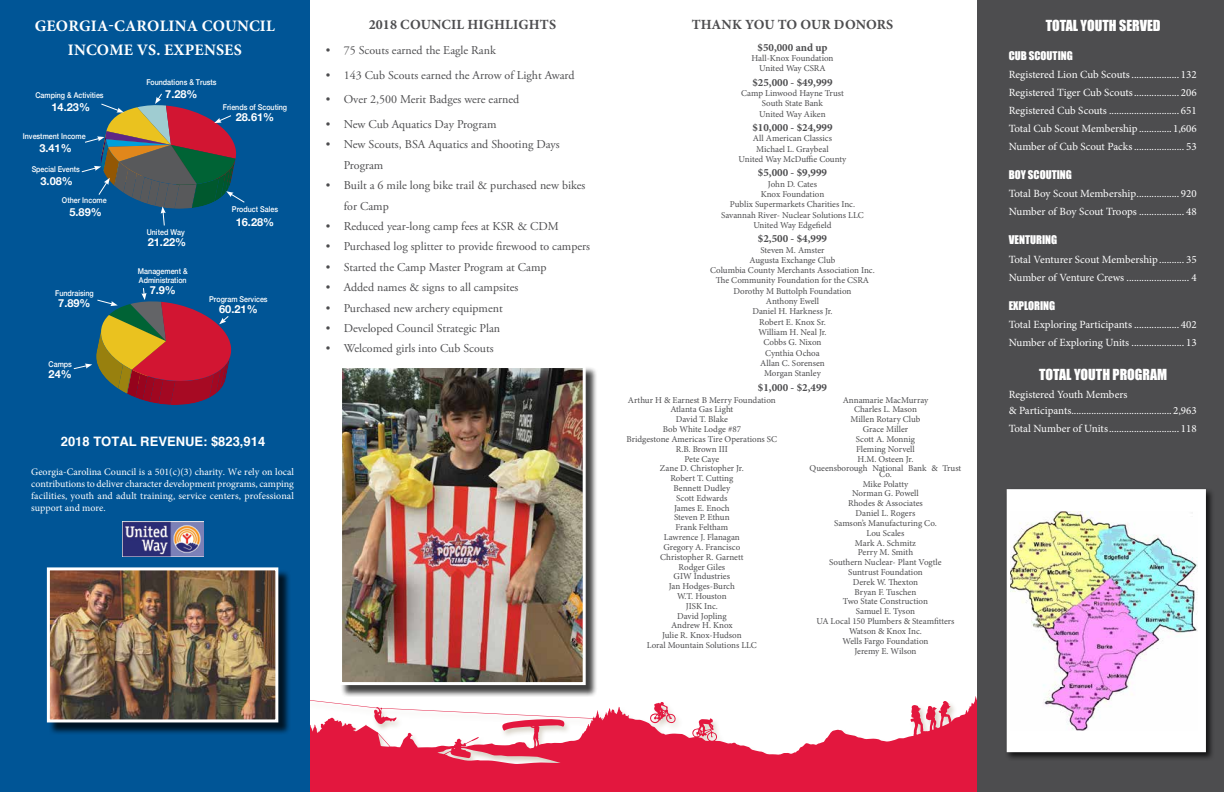
<style>
.page{position:relative;width:1224px;height:792px;background:#fff}
.page>*{position:absolute;margin:0;border:0;box-sizing:border-box;transform-origin:0 0}
.t1{font:700 16px/24.5px "Minion Pro";letter-spacing:.01em;color:#fff;text-align:center}
.t2{font:16px "Impact";color:#fff}
.t3{font:700 14px "Minion Pro";letter-spacing:.01em;color:#4d4d4f}
.t4{font:14px "Impact";color:#fff}
.t5{font:13px/22.6px "Minion Pro";color:#fff;text-align:center}
.t6{font:700 13px "Helvetica";color:#fff}
.t7{font:12px/20.4px "Adobe Garamond Pro";color:#4d4d4f}
.t8{font:11px/18.1px "Minion Pro";color:#fff}
.t9{font:700 11px "Minion Pro";color:#4d4d4f}
.t10{font:700 11px "Helvetica Neue";color:#fff}
.t11{font:11px "Impact";color:#fff}
.t12{font:10px/12px "Minion Pro";letter-spacing:.005em;color:#fff;text-align:justify}
.t13{font:9px/9.8px "Minion Pro";letter-spacing:-.005em;color:#4d4d4f;text-align:center}
.t14{font:500 8px/9px "Helvetica Neue";color:#fff;scale:.89 1}
</style>
<div class="page">
<svg style="left:310px;top:692px;width:668px;height:100px;fill:#e3173e"></svg>
<div style="left:341px;top:367px;width:257px;height:330px;background:#000;opacity:.75"></div>
<img style="left:343px;top:369px;width:239px;height:312px">
<div style="left:339px;top:365px;width:247px;height:320px;border:3px solid #fff"></div>
<div style="left:0;top:0;width:310px;height:792px;background:#005596"></div>
<div style="left:978px;top:0;width:246px;height:792px;background:#4d4d4f"></div>
<div style="left:1005px;top:487px;width:210px;height:274px;background:#000;opacity:.75"></div>
<div style="left:1008px;top:491px;width:196px;height:260px;background:#fff"></div>
<img style="left:1011px;top:511px;width:187px;height:219px">
<div style="left:1007px;top:489px;width:199px;height:263px;border:3px solid #fff"></div>
<svg style="left:81px;top:93px;width:164px;height:133px"></svg>
<svg style="left:73px;top:288px;width:158px;height:117px"></svg>
<img style="left:122px;top:521px;width:81px;height:35px">
<div style="left:48px;top:569px;width:243px;height:166px;background:#000;opacity:.75"></div>
<img style="left:51px;top:571px;width:223px;height:147px">
<div style="left:47px;top:567px;width:231px;height:155px;border:3px solid #fff"></div>
<h1 class="t1" style="left:35px;top:13px;width:242px">GEORGIA-CAROLINA COUNCIL<br>INCOME VS. EXPENSES</h1>
<p class="t14" style="left:35px;top:90px;width:78px">Camping &amp; Activities</p>
<p class="t10" style="left:52px;top:99px;width:40px">14.23%</p>
<p class="t14" style="left:23px;top:131px;width:72px">Investment Income</p>
<p class="t10" style="left:39px;top:139px;width:34px">3.41%</p>
<p class="t14" style="left:32px;top:164px;width:56px">Special Events</p>
<p class="t10" style="left:41px;top:173px;width:34px">3.08%</p>
<p class="t14" style="left:62px;top:195px;width:52px">Other Income</p>
<p class="t10" style="left:69px;top:204px;width:34px">5.89%</p>
<p class="t14" style="left:146px;top:77px;width:80px">Foundations &amp; Trusts</p>
<p class="t10" style="left:165px;top:85px;width:34px">7.28%</p>
<p class="t14" style="left:223px;top:102px;width:74px">Friends of Scouting</p>
<p class="t10" style="left:236px;top:109px;width:40px">28.61%</p>
<p class="t14" style="left:147px;top:227px;width:44px">United Way</p>
<p class="t10" style="left:148px;top:233px;width:40px">21.22%</p>
<p class="t14" style="left:138px;top:266px;width:57px">Management &amp;<br>Administration</p>
<p class="t14" style="left:232px;top:204px;width:53px">Product Sales</p>
<p class="t10" style="left:236px;top:213px;width:40px">16.28%</p>
<p class="t14" style="left:55px;top:288px;width:45px">Fundraising</p>
<p class="t10" style="left:150px;top:281px;width:28px">7.9%</p>
<p class="t10" style="left:58px;top:294px;width:34px">7.89%</p>
<p class="t14" style="left:49px;top:359px;width:28px">Camps</p>
<p class="t10" style="left:49px;top:366px;width:25px">24%</p>
<p class="t14" style="left:209px;top:294px;width:67px">Program Services</p>
<p class="t10" style="left:219px;top:300px;width:40px">60.21%</p>
<h3 class="t6" style="left:61px;top:431px;width:206px">2018 TOTAL REVENUE: $823,914</h3>
<p class="t12" style="left:31px;top:466px;width:264px">Georgia-Carolina Council is a 501(c)(3) charity. We rely on local contributions to deliver character development programs, camping facilities, youth and adult training, service centers, professional support and more.</p>
<h2 class="t3" style="left:369px;top:15px;width:189px">2018 COUNCIL HIGHLIGHTS</h2>
<h3 class="t7" style="left:326px;top:40px;width:172px">• 75 Scouts earned the Eagle Rank</h3>
<h3 class="t7" style="left:326px;top:65px;width:250px">• 143 Cub Scouts earned the Arrow of Light Award</h3>
<h3 class="t7" style="left:326px;top:90px;width:195px">• Over 2,500 Merit Badges were earned</h3>
<h3 class="t7" style="left:326px;top:114px;width:172px">• New Cub Aquatics Day Program</h3>
<h3 class="t7" style="left:344px;top:135px;width:217px;text-indent:-18px">• New Scouts, BSA Aquatics and Shooting Days<br>Program</h3>
<h3 class="t7" style="left:344px;top:176px;width:243px;text-indent:-18px">• Built a 6 mile long bike trail &amp; purchased new bikes for Camp</h3>
<h3 class="t7" style="left:326px;top:216px;width:235px">• Reduced year-long camp fees at KSR &amp; CDM</h3>
<h3 class="t7" style="left:326px;top:237px;width:266px">• Purchased log splitter to provide firewood to campers</h3>
<h3 class="t7" style="left:326px;top:257px;width:222px">• Started the Camp Master Program at Camp</h3>
<h3 class="t7" style="left:326px;top:278px;width:194px">• Added names &amp; signs to all campsites</h3>
<h3 class="t7" style="left:326px;top:298px;width:179px">• Purchased new archery equipment</h3>
<h3 class="t7" style="left:326px;top:318px;width:176px">• Developed Council Strategic Plan</h3>
<h3 class="t7" style="left:326px;top:339px;width:169px">• Welcomed girls into Cub Scouts</h3>
<h1 class="t2" style="left:1014px;top:12px;width:116px">FINANCIAL REVIEW</h1>
<h3 class="t5" style="left:1014px;top:65px;width:115px">Direct Public Support $239,720</h3>
<h3 class="t5" style="left:1039px;top:132px;width:65px">United Way $184,884</h3>
<h3 class="t5" style="left:1006px;top:200px;width:132px">Activity &amp; Camping Fees</h3>
<h2 class="t4" style="left:1046px;top:15px;width:116px">TOTAL YOUTH SERVED</h2>
<p class="t11" style="left:1009px;top:47px;width:66px">CUB SCOUTING</p>
<p class="t8" style="left:1009px;top:66px;width:190px;text-align:justify">Registered Lion Cub Scouts ................... 132<br>Registered Tiger Cub Scouts.................. 206<br>Registered Cub Scouts ............................ 651<br>Total Cub Scout Membership ............. 1,606<br>Number of Cub Scout Packs .................... 53</p>
<p class="t11" style="left:1009px;top:166px;width:65px">BOY SCOUTING</p>
<p class="t8" style="left:1009px;top:185px;width:190px">Total Boy Scout Membership................. 920<br>Number of Boy Scout Troops .................. 48</p>
<p class="t11" style="left:1009px;top:232px;width:50px">VENTURING</p>
<p class="t8" style="left:1009px;top:250px;width:190px">Total Venturer Scout Membership.......... 35<br>Number of Venture Crews ......................... 4</p>
<p class="t11" style="left:1009px;top:297px;width:48px">EXPLORING</p>
<p class="t8" style="left:1009px;top:315px;width:190px">Total Exploring Participants .................. 402<br>Number of Exploring Units ..................... 13</p>
<h2 class="t4" style="left:1039px;top:364px;width:130px">TOTAL YOUTH PROGRAM</h2>
<p class="t8" style="left:1009px;top:387px;width:190px;line-height:15.2px">Registered Youth Members<br>&amp; Participants........................................ 2,963</p>
<p class="t8" style="left:1009px;top:419px;width:190px">Total Number of Units............................ 118</p>
<h2 class="t3" style="left:692px;top:15px;width:203px">THANK YOU TO OUR DONORS</h2>
<p class="t9" style="left:758px;top:39px;width:71px">$50,000 and up</p>
<p class="t13" style="left:751px;top:53px;width:84px;line-height:10.3px">Hall-Knox Foundation<br>United Way CSRA</p>
<p class="t9" style="left:752px;top:74px;width:82px">$25,000 - $49,999</p>
<p class="t13" style="left:741px;top:88px;width:104px;line-height:10.3px">Camp Linwood Hayne Trust<br>South State Bank<br>United Way Aiken</p>
<p class="t9" style="left:752px;top:120px;width:82px">$10,000 - $24,999</p>
<p class="t13" style="left:739px;top:133px;width:109px;line-height:10.3px">All American Classics<br>Michael L. Graybeal<br>United Way McDuffie County</p>
<p class="t9" style="left:758px;top:165px;width:71px">$5,000 - $9,999</p>
<p class="t13" style="left:721px;top:179px;width:144px;line-height:10.3px">John D. Cates<br>Knox Foundation<br>Publix Supermarkets Charities Inc.<br>Savannah River- Nuclear Solutions LLC<br>United Way Edgefield</p>
<p class="t9" style="left:758px;top:231px;width:71px">$2,500 - $4,999</p>
<p class="t13" style="left:710px;top:245px;width:166px;line-height:10.3px">Steven M. Amster<br>Augusta Exchange Club<br>Columbia County Merchants Association Inc.<br>The Community Foundation for the CSRA<br>Dorothy M Buttolph Foundation<br>Anthony Ewell<br>Daniel H. Harkness Jr.<br>Robert E. Knox Sr.<br>William H. Neal Jr.<br>Cobbs G. Nixon<br>Cynthia Ochoa<br>Allan C. Sorensen<br>Morgan Stanley</p>
<p class="t9" style="left:758px;top:379px;width:71px">$1,000 - $2,499</p>
<p class="t13" style="left:627px;top:395px;width:152px">Arthur H &amp; Earnest B Merry Foundation<br>Atlanta Gas Light<br>David T. Blake<br>Bob White Lodge #87<br>Bridgestone Americas Tire Operations SC<br>R.B. Brown III<br>Pete Caye<br>Zane D. Christopher Jr.<br>Robert T. Cutting<br>Bennett Dudley<br>Scott Edwards<br>James E. Enoch<br>Steven P. Ethun<br>Frank Feltham<br>Lawrence J. Flanagan<br>Gregory A. Francisco<br>Christopher R. Garnett<br>Rodger Giles<br>GIW Industries<br>Jan Hodges-Burch<br>W.T. Houston<br>JISK Inc.<br>David Jopling<br>Andrew H. Knox<br>Julie R. Knox-Hudson<br>Loral Mountain Solutions LLC</p>
<p class="t13" style="left:810px;top:395px;width:153px">Annamarie MacMurray<br>Charles L. Mason<br>Millen Rotary Club<br>Grace Miller<br>Scott A. Monnig<br>Fleming Norvell<br>H.M. Osteen Jr.<br>Queensborough National Bank &amp; Trust</p>
<h3 class="t5" style="left:1034px;top:268px;width:75px">Popcorn Sales</h3>
<h3 class="t5" style="left:992px;top:335px;width:159px">Investments &amp; Other Revenue $67,298</h3>
<h3 class="t5" style="left:960px;top:403px;width:224px">Operating fund balance as of December 31</h3>
<p class="t13" style="left:816px;top:469px;width:140px">Co.<br>Mike Polatty<br>Norman G. Powell<br>Rhodes &amp; Associates<br>Daniel L. Rogers<br>Samson’s Manufacturing Co.<br>Lou Scales<br>Mark A. Schmitz<br>Perry M. Smith<br>Southern Nuclear- Plant Vogtle<br>Suntrust Foundation<br>Derek W. Thexton<br>Bryan F. Tuschen<br>Two State Construction<br>Samuel E. Tyson<br>UA Local 150 Plumbers &amp; Steamfitters<br>Watson &amp; Knox Inc.<br>Wells Fargo Foundation<br>Jeremy E. Wilson</p>
</div>
